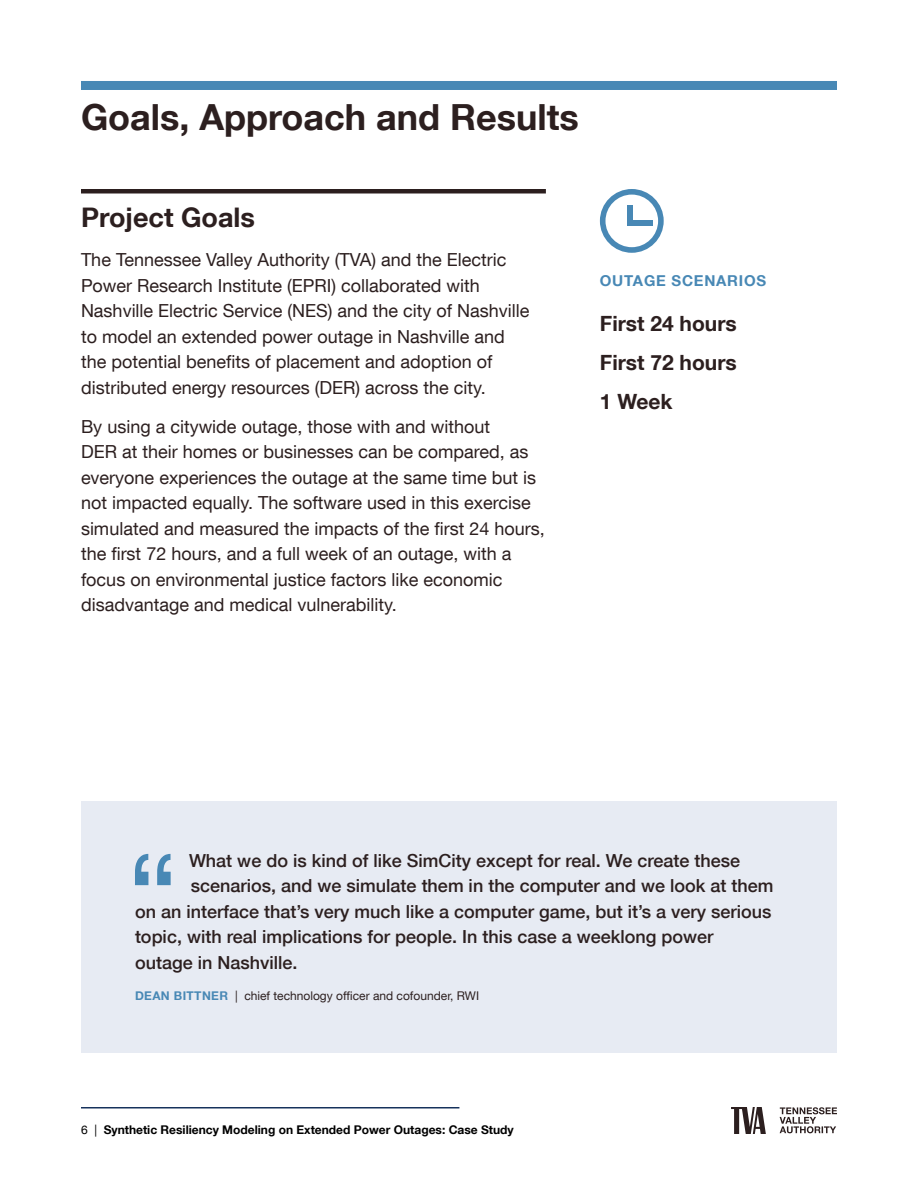
<style>
.page{position:relative;width:918px;height:1188px;background:#fff}
.page>*{position:absolute;margin:0;border:0;box-sizing:border-box;transform-origin:0 0}
.t1{font:700 36px "Helvetica Neue LT Com";color:#2c1f1f}
.t2{font:700 27px "Helvetica Neue LT Com";color:#2c1f1f}
.t3{font:700 21px/39px "Helvetica Neue LT Com";color:#2c1f1f;text-align:justify}
.t4{font:18px/25.5px "Helvetica Neue LT Com";color:#2c1f1f}
.t5{font:500 18px "Helvetica Neue LT Com";color:#2c1f1f}
.t6{font:700 15px "Helvetica Neue LT Com";letter-spacing:.05em;color:#4888b5}
.t7{font:700 12px "Helvetica Neue LT Com";color:#000}
.t8{font:12px "Helvetica Neue LT Com";color:#2c1f1f}
.s1{font-weight:700;color:#4888b5}
.s2{font-weight:400}
</style>
<div class="page">
<div style="left:81px;top:801px;width:756px;height:252px;background:#e7ebf3"></div>
<div style="left:81px;top:189px;width:465px;height:5px;background:#2c1f1f"></div>
<div style="left:81px;top:81px;width:756px;height:9px;background:#4888b5"></div>
<svg style="left:600px;top:189px;width:64px;height:64px"></svg>
<div style="left:627px;top:205px;width:6px;height:20px;background:#4888b5"></div>
<div style="left:627px;top:220px;width:26px;height:5px;background:#4888b5"></div>
<svg style="left:135px;top:854px;width:36px;height:31px"></svg>
<svg style="left:780px;top:1107px;width:57px;height:26px"></svg>
<svg style="left:731px;top:1107px;width:35px;height:27px"></svg>
<hr style="left:81px;top:1107px;width:378px;height:1px;background:#16325c">
<h1 class="t1" style="left:81px;top:95px;width:499px">Goals, Approach and Results</h1>
<h2 class="t2" style="left:81px;top:201px;width:175px">Project Goals</h2>
<p class="t4" style="left:81px;top:247px;width:450px">The Tennessee Valley Authority (TVA) and the Electric Power Research Institute (EPRI) collaborated with Nashville Electric Service (NES) and the city of Nashville to model an extended power outage in Nashville and the potential benefits of placement and adoption of distributed energy resources (DER) across the city.</p>
<p class="t4" style="left:81px;top:413px;width:465px">By using a citywide outage, those with and without<br>DER at their homes or businesses can be compared, as everyone experiences the outage at the same time but is not impacted equally. The software used in this exercise simulated and measured the impacts of the first 24 hours, the first 72 hours, and a full week of an outage, with a focus on environmental justice factors like economic disadvantage and medical vulnerability.</p>
<p class="t6" style="left:600px;top:271px;width:168px">OUTAGE SCENARIOS</p>
<p class="t3" style="left:600px;top:304px;width:138px">First 24 hours First 72 hours 1 Week</p>
<p class="t5" style="left:189px;top:850px;width:553px">What we do is kind of like SimCity except for real. We create these</p>
<p class="t5" style="left:191px;top:875px;width:584px">scenarios, and we simulate them in the computer and we look at them</p>
<p class="t5" style="left:135px;top:901px;width:638px">on an interface that’s very much like a computer game, but it’s a very serious</p>
<p class="t5" style="left:135px;top:926px;width:580px">topic, with real implications for people. In this case a weeklong power</p>
<p class="t5" style="left:135px;top:952px;width:164px">outage in Nashville.</p>
<p class="t8" style="left:135px;top:989px;width:346px"><span class="s1">DEAN BITTNER</span> | chief technology officer and cofounder, RWI</p>
<p class="t7" style="left:81px;top:1122px;width:434px"><span class="s2">6 |</span> Synthetic Resiliency Modeling on Extended Power Outages: Case Study</p>
</div>
